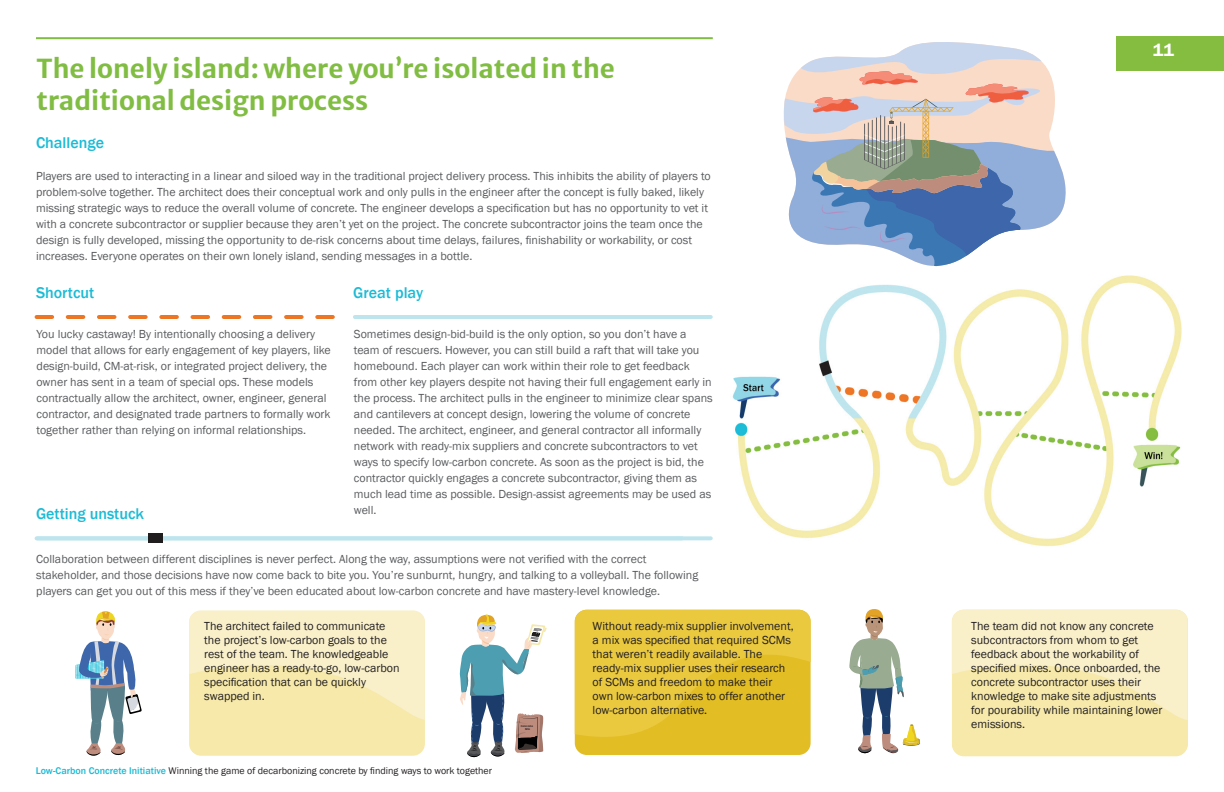
<style>
.page{position:relative;width:1224px;height:792px;background:#fff}
.page>*{position:absolute;margin:0;border:0;box-sizing:border-box;transform-origin:0 0}
.t1{font:26px/32px "Merriweather Sans";color:#81bd43}
.t2{font:600 18px "Franklin Gothic";color:#fff}
.CARDS_Title{font:500 16px "Franklin Gothic";color:#1cbbd6}
.Paragraph_Style{font:12px/16px "Franklin Gothic";color:#595b5e}
.Paragraph_Style-2{font:12px/14px "Franklin Gothic";color:#231f20}
.Yellow_Blocks_Outline{font:12px/14px "Franklin Gothic";color:#231f20}
.t3{font:10px "Franklin Gothic";color:#231f20}
.t4{font:700 2.7px/3.3px "Noto Sans";color:#241f21;text-align:center}
.s1{font-weight:500;color:#1cbbd6}
</style>
<div class="page">
<div style="left:1116px;top:36px;width:108px;height:35px;background:#85bd41"></div>
<svg style="left:37px;top:536px;width:674px;height:4px"></svg>
<hr style="left:38px;top:536px;width:644px;height:4px;background:#bee5ee">
<hr style="left:36px;top:37px;width:677px;height:2px;background:#81bd43">
<div style="left:189px;top:611px;width:236px;height:145px;background:#f6e9aa;border-radius:12px"></div>
<svg style="left:189px;top:610px;width:236px;height:110px"></svg>
<div style="left:952px;top:610px;width:236px;height:146px;background:#f6e9aa;border-radius:12px"></div>
<svg style="left:952px;top:610px;width:236px;height:110px"></svg>
<div style="left:575px;top:610px;width:236px;height:145px;background:#e2bd23;border-radius:12px"></div>
<svg style="left:575px;top:610px;width:236px;height:133px"></svg>
<svg style="left:37px;top:315px;width:296px;height:4px"></svg>
<hr style="left:355px;top:315px;width:356px;height:4px;background:#bee5ee">
<img style="left:732px;top:275px;width:450px;height:272px">
<svg style="left:459px;top:614px;width:88px;height:144px"></svg>
<svg style="left:849px;top:609px;width:71px;height:145px"></svg>
<svg style="left:783px;top:42px;width:283px;height:225px"></svg>
<div style="left:148px;top:534px;width:14px;height:9px;background:#201d1e"></div>
<svg style="left:75px;top:611px;width:67px;height:145px"></svg>
<p class="t1" style="left:37px;top:50px;width:580px">The lonely island: where you’re isolated in the traditional design process</p>
<p class="CARDS_Title" style="left:36px;top:133px;width:70px">Challenge</p>
<p class="Paragraph_Style" style="left:36px;top:168px;width:676px">Players are used to interacting in a linear and siloed way in the traditional project delivery process. This inhibits the ability of players to problem-solve together. The architect does their conceptual work and only pulls in the engineer after the concept is fully baked, likely missing strategic ways to reduce the overall volume of concrete. The engineer develops a specification but has no opportunity to vet it with a concrete subcontractor or supplier because they aren’t yet on the project. The concrete subcontractor joins the team once the design is fully developed, missing the opportunity to de-risk concerns about time delays, failures, finishability or workability, or cost increases. Everyone operates on their own lonely island, sending messages in a bottle.</p>
<p class="CARDS_Title" style="left:36px;top:283px;width:60px">Shortcut</p>
<p class="CARDS_Title" style="left:353px;top:283px;width:71px">Great play</p>
<p class="Paragraph_Style" style="left:37px;top:326px;width:296px">You lucky castaway! By intentionally choosing a delivery model that allows for early engagement of key players, like design-build, CM-at-risk, or integrated project delivery, the owner has sent in a team of special ops. These models contractually allow the architect, owner, engineer, general contractor, and designated trade partners to formally work together rather than relying on informal relationships.</p>
<p class="Paragraph_Style" style="left:354px;top:326px;width:360px">Sometimes design-bid-build is the only option, so you don’t have a team of rescuers. However, you can still build a raft that will take you homebound. Each player can work within their role to get feedback from other key players despite not having their full engagement early in the process. The architect pulls in the engineer to minimize clear spans and cantilevers at concept design, lowering the volume of concrete needed. The architect, engineer, and general contractor all informally network with ready-mix suppliers and concrete subcontractors to vet ways to specify low-carbon concrete. As soon as the project is bid, the contractor quickly engages a concrete subcontractor, giving them as much lead time as possible. Design-assist agreements may be used as well.</p>
<p class="CARDS_Title" style="left:36px;top:504px;width:110px">Getting unstuck</p>
<p class="Paragraph_Style" style="left:36px;top:551px;width:663px">Collaboration between different disciplines is never perfect. Along the way, assumptions were not verified with the correct stakeholder, and those decisions have now come back to bite you. You’re sunburnt, hungry, and talking to a volleyball. The following players can get you out of this mess if they’ve been educated about low-carbon concrete and have mastery-level knowledge.</p>
<h2 class="t2" style="left:1153px;top:39px;width:23px">11</h2>
<p class="Paragraph_Style-2" style="left:204px;top:619px;width:197px">The architect failed to communicate the project’s low-carbon goals to the rest of the team. The knowledgeable engineer has a ready-to-go, low-carbon specification that can be quickly swapped in.</p>
<p class="Yellow_Blocks_Outline" style="left:971px;top:619px;width:193px">The team did not know any concrete subcontractors from whom to get feedback about the workability of specified mixes. Once onboarded, the concrete subcontractor uses their knowledge to make site adjustments for pourability while maintaining lower emissions.</p>
<p class="Paragraph_Style-2" style="left:593px;top:620px;width:203px">Without ready-mix supplier involvement, a mix was specified that required SCMs that weren’t readily available. The ready-mix supplier uses their research of SCMs and freedom to make their own low-carbon mixes to offer another low-carbon alternative.</p>
<p class="t4" style="left:521px;top:725px;width:14px">Concrete<br>Mix</p>
<p class="t3" style="left:36px;top:764px;width:458px"><span class="s1">Low-Carbon Concrete Initiative</span> Winning the game of decarbonizing concrete by finding ways to work together</p>
</div>
